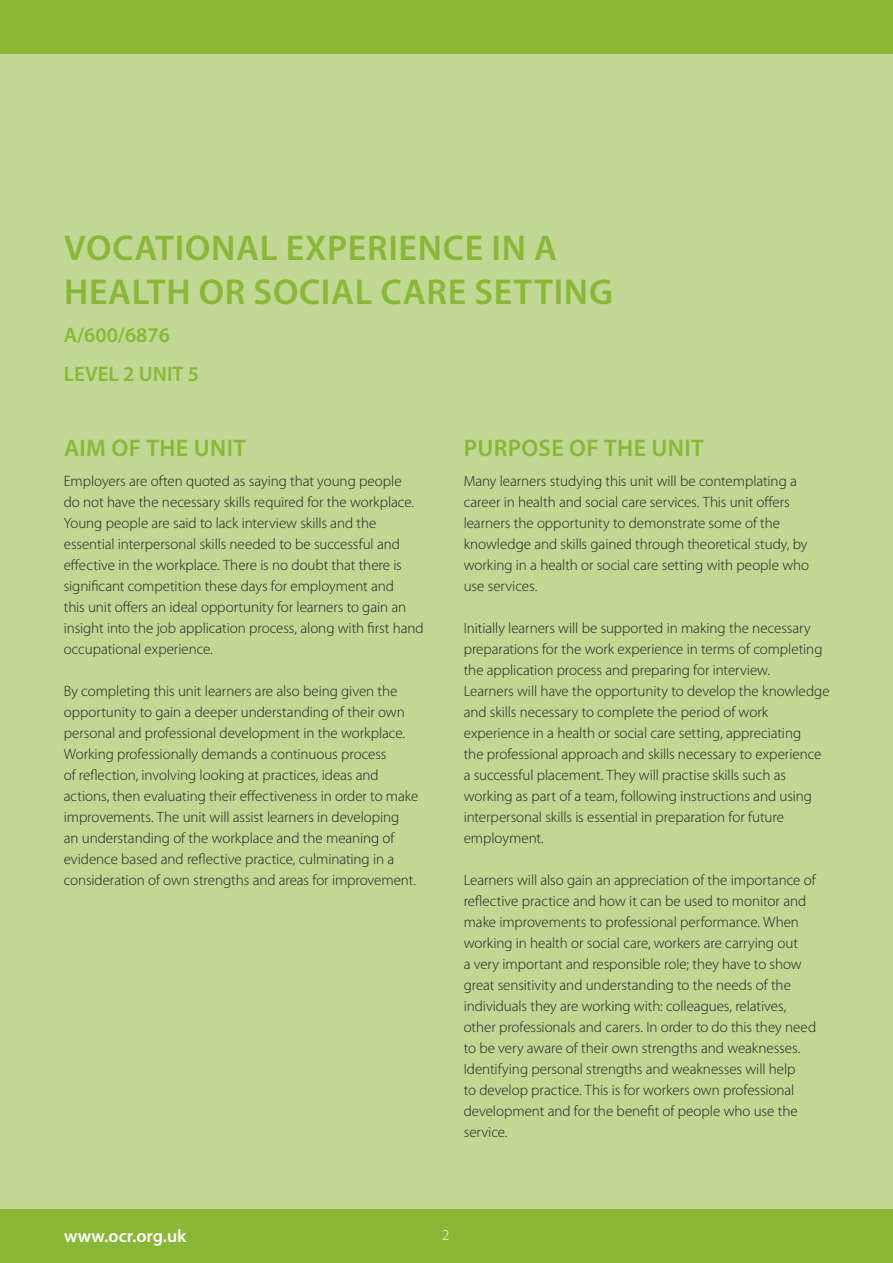
<style>
.page{position:relative;width:893px;height:1263px;background:#fff}
.page>*{position:absolute;margin:0;border:0;box-sizing:border-box;transform-origin:0 0}
.t1{font:600 36px/43.2px "Myriad Pro";letter-spacing:.02em;color:#8ab836}
.subhead{font:600 24px "Myriad Pro";letter-spacing:.015em;color:#8ab836}
.t2{font:600 21px "Myriad Pro";color:#8ab836}
.heading_pale_brown{font:600 18px "Myriad Pro";color:#fff}
.body{font:300 15px/21px "Myriad Pro";letter-spacing:-.005em;color:#231f20}
.heading_pale_brown-2{font:300 15px "Myriad Pro";color:#fff}
</style>
<div class="page">
<div style="left:0;top:1209px;width:893px;height:54px;background:#8ab836"></div>
<div style="left:0;top:0;width:893px;height:54px;background:#8ab836"></div>
<div style="left:0;top:55px;width:893px;height:1154px;background:#c1d794"></div>
<p class="t1" style="left:64px;top:226px;width:550px">VOCATIONAL EXPERIENCE IN A<br>HEALTH OR SOCIAL CARE SETTING</p>
<p class="t2" style="left:64px;top:322px;width:108px">A/600/6876</p>
<p class="t2" style="left:64px;top:360px;width:137px">LEVEL 2 UNIT 5</p>
<p class="subhead" style="left:64px;top:433px;width:183px">AIM OF THE UNIT</p>
<p class="body" style="left:64px;top:470px;width:361px">Employers are often quoted as saying that young people<br>do not have the necessary skills required for the workplace.<br>Young people are said to lack interview skills and the essential interpersonal skills needed to be successful and effective in the workplace. There is no doubt that there is significant competition these days for employment and<br>this unit offers an ideal opportunity for learners to gain an insight into the job application process, along with first hand occupational experience.</p>
<p class="body" style="left:64px;top:680px;width:356px">By completing this unit learners are also being given the opportunity to gain a deeper understanding of their own personal and professional development in the workplace.<br>Working professionally demands a continuous process<br>of reflection, involving looking at practices, ideas and actions, then evaluating their effectiveness in order to make improvements. The unit will assist learners in developing<br>an understanding of the workplace and the meaning of evidence based and reflective practice, culminating in a consideration of own strengths and areas for improvement.</p>
<p class="subhead" style="left:464px;top:433px;width:241px">PURPOSE OF THE UNIT</p>
<p class="body" style="left:464px;top:470px;width:347px">Many learners studying this unit will be contemplating a career in health and social care services. This unit offers learners the opportunity to demonstrate some of the knowledge and skills gained through theoretical study, by working in a health or social care setting with people who use services.</p>
<p class="body" style="left:464px;top:617px;width:360px">Initially learners will be supported in making the necessary preparations for the work experience in terms of completing the application process and preparing for interview.</p>
<p class="body" style="left:464px;top:680px;width:367px">Learners will have the opportunity to develop the knowledge and skills necessary to complete the period of work experience in a health or social care setting, appreciating<br>the professional approach and skills necessary to experience a successful placement. They will practise skills such as working as part of a team, following instructions and using interpersonal skills is essential in preparation for future employment.</p>
<p class="body" style="left:464px;top:869px;width:354px">Learners will also gain an appreciation of the importance of reflective practice and how it can be used to monitor and make improvements to professional performance. When working in health or social care, workers are carrying out<br>a very important and responsible role; they have to show great sensitivity and understanding to the needs of the individuals they are working with: colleagues, relatives, other professionals and carers. In order to do this they need to be very aware of their own strengths and weaknesses.<br>Identifying personal strengths and weaknesses will help<br>to develop practice. This is for workers own professional development and for the benefit of people who use the service.</p>
<p class="heading_pale_brown" style="left:64px;top:1225px;width:124px">www.ocr.org.uk</p>
<p class="heading_pale_brown-2" style="left:442px;top:1226px;width:9px">2</p>
</div>
